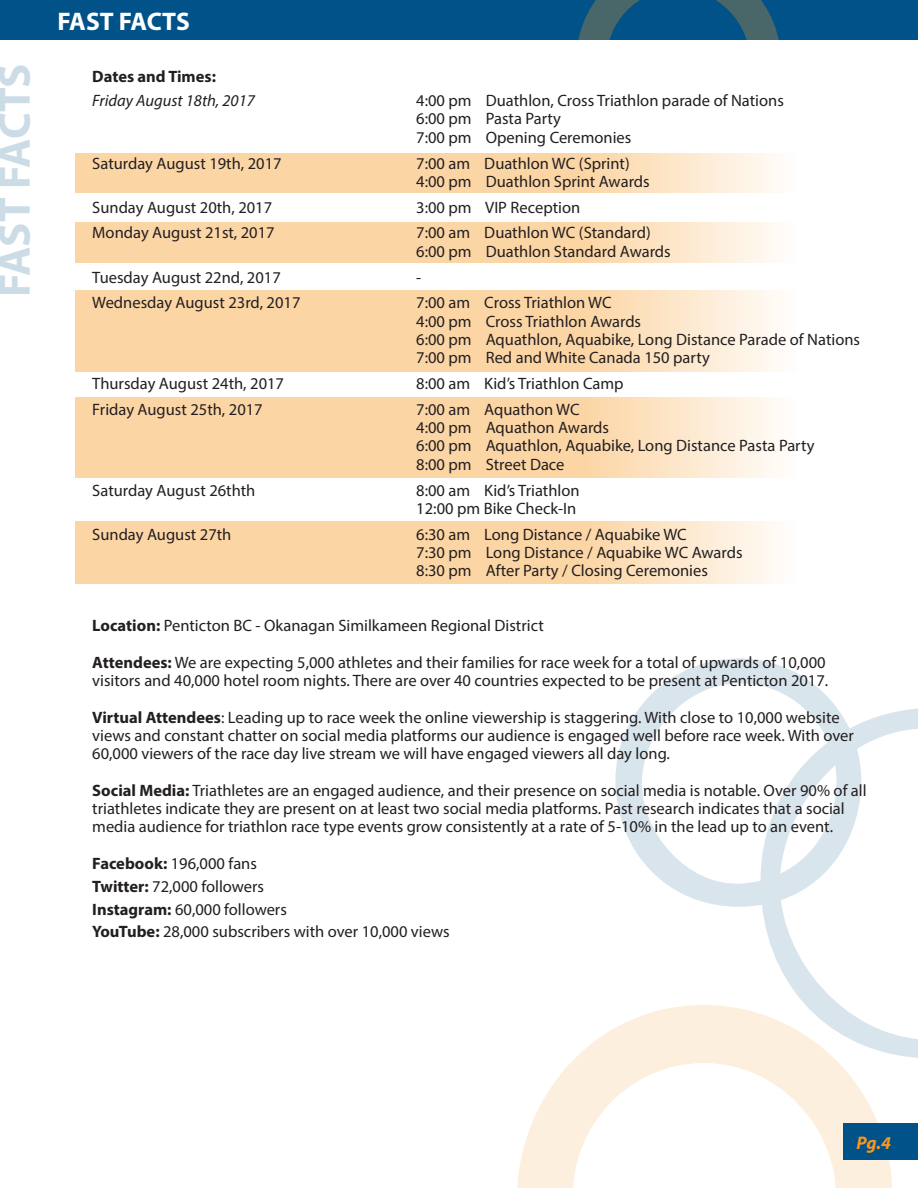
<style>
.page{position:relative;width:918px;height:1188px;background:#fff}
.page>*{position:absolute;margin:0;border:0;box-sizing:border-box;transform-origin:0 0}
.t1{font:700 45px "Myriad Pro";letter-spacing:-.01em;color:#ccdce7}
.t2{font:700 25.5px "Myriad Pro";letter-spacing:-.01em;color:#fff}
.t3{font:italic 700 18.3px "Myriad Pro";color:#f8971d}
.t4{font:16.5px/18.3px "Myriad Pro";color:#231f20}
.t5{font:italic 16.5px "Myriad Pro";color:#231f20}
.t6{font:700 16.5px "Myriad Pro";color:#231f20}
.s1{font-weight:700}
</style>
<div class="page">
<svg style="left:517px;top:1028px;width:378px;height:160px"></svg>
<svg style="left:615px;top:658px;width:303px;height:404px"></svg>
<div style="left:0;top:0;width:918px;height:40px;background:#005288"></div>
<svg style="left:578px;top:0;width:201px;height:40px"></svg>
<div style="left:843px;top:1123px;width:75px;height:36px;background:#005288"></div>
<svg style="left:75px;top:153px;width:701px;height:40px;background:#fcdaaf"></svg>
<svg style="left:75px;top:522px;width:701px;height:62px;background:#fcdaaf"></svg>
<svg style="left:75px;top:223px;width:701px;height:39px;background:#fcdaaf"></svg>
<svg style="left:75px;top:291px;width:701px;height:81px;background:#fcdaaf"></svg>
<svg style="left:75px;top:397px;width:701px;height:81px;background:#fcdaaf"></svg>
<h1 class="t1" style="left:-15px;top:297px;width:235px;rotate:-90deg">FAST FACTS</h1>
<h2 class="t2" style="left:58px;top:5px;width:134px">FAST FACTS</h2>
<p class="t6" style="left:92px;top:66px;width:125px">Dates and Times:</p>
<p class="t5" style="left:92px;top:90px;width:164px">Friday August 18th, 2017</p>
<p class="t4" style="left:416px;top:91px;width:369px">4:00 pm Duathlon, Cross Triathlon parade of Nations<br>6:00 pm Pasta Party<br>7:00 pm Opening Ceremonies</p>
<p class="t4" style="left:92px;top:154px;width:191px">Saturday August 19th, 2017</p>
<p class="t4" style="left:416px;top:154px;width:235px">7:00 am Duathlon WC (Sprint)<br>4:00 pm Duathlon Sprint Awards</p>
<p class="t4" style="left:92px;top:198px;width:181px">Sunday August 20th, 2017</p>
<p class="t4" style="left:416px;top:198px;width:165px">3:00 pm VIP Reception</p>
<p class="t4" style="left:92px;top:224px;width:184px">Monday August 21st, 2017</p>
<p class="t4" style="left:416px;top:224px;width:256px">7:00 am Duathlon WC (Standard)<br>6:00 pm Duathlon Standard Awards</p>
<p class="t4" style="left:92px;top:268px;width:190px">Tuesday August 22nd, 2017</p>
<p class="t4" style="left:416px;top:268px;width:7px">-</p>
<p class="t4" style="left:92px;top:293px;width:210px">Wednesday August 23rd, 2017</p>
<p class="t4" style="left:416px;top:293px;width:445px">7:00 am Cross Triathlon WC<br>4:00 pm Cross Triathlon Awards<br>6:00 pm Aquathlon, Aquabike, Long Distance Parade of Nations 7:00 pm Red and White Canada 150 party</p>
<p class="t4" style="left:92px;top:374px;width:193px">Thursday August 24th, 2017</p>
<p class="t4" style="left:416px;top:374px;width:209px">8:00 am Kid’s Triathlon Camp</p>
<p class="t4" style="left:92px;top:400px;width:172px">Friday August 25th, 2017</p>
<p class="t4" style="left:416px;top:400px;width:400px">7:00 am Aquathon WC<br>4:00 pm Aquathon Awards<br>6:00 pm Aquathlon, Aquabike, Long Distance Pasta Party<br>8:00 pm Street Dace</p>
<p class="t4" style="left:92px;top:481px;width:165px">Saturday August 26thth</p>
<p class="t4" style="left:416px;top:481px;width:165px">8:00 am Kid’s Triathlon<br>12:00 pm Bike Check-In</p>
<p class="t4" style="left:92px;top:525px;width:141px">Sunday August 27th</p>
<p class="t4" style="left:416px;top:525px;width:328px">6:30 am Long Distance / Aquabike WC<br>7:30 pm Long Distance / Aquabike WC Awards<br>8:30 pm After Party / Closing Ceremonies</p>
<p class="t4" style="left:92px;top:616px;width:453px"><span class="s1">Location:</span> Penticton BC - Okanagan Similkameen Regional District</p>
<p class="t4" style="left:92px;top:653px;width:737px"><span class="s1">Attendees:</span> We are expecting 5,000 athletes and their families for race week for a total of upwards of 10,000 visitors and 40,000 hotel room nights. There are over 40 countries expected to be present at Penticton 2017.</p>
<p class="t4" style="left:92px;top:708px;width:763px"><span class="s1">Virtual Attendees</span>: Leading up to race week the online viewership is staggering. With close to 10,000 website views and constant chatter on social media platforms our audience is engaged well before race week. With over<br>60,000 viewers of the race day live stream we will have engaged viewers all day long.</p>
<p class="t4" style="left:92px;top:781px;width:776px"><span class="s1">Social Media:</span> Triathletes are an engaged audience, and their presence on social media is notable. Over 90% of all triathletes indicate they are present on at least two social media platforms. Past research indicates that a social media audience for triathlon race type events grow consistently at a rate of 5-10% in the lead up to an event.</p>
<p class="t4" style="left:92px;top:852px;width:359px;line-height:22.8px"><span class="s1">Facebook:</span> 196,000 fans<br><span class="s1">Twitter:</span> 72,000 followers<br><span class="s1">Instagram:</span> 60,000 followers<br><span class="s1">YouTube:</span> 28,000 subscribers with over 10,000 views</p>
<p class="t3" style="left:857px;top:1131px;width:36px">Pg.4</p>
</div>
